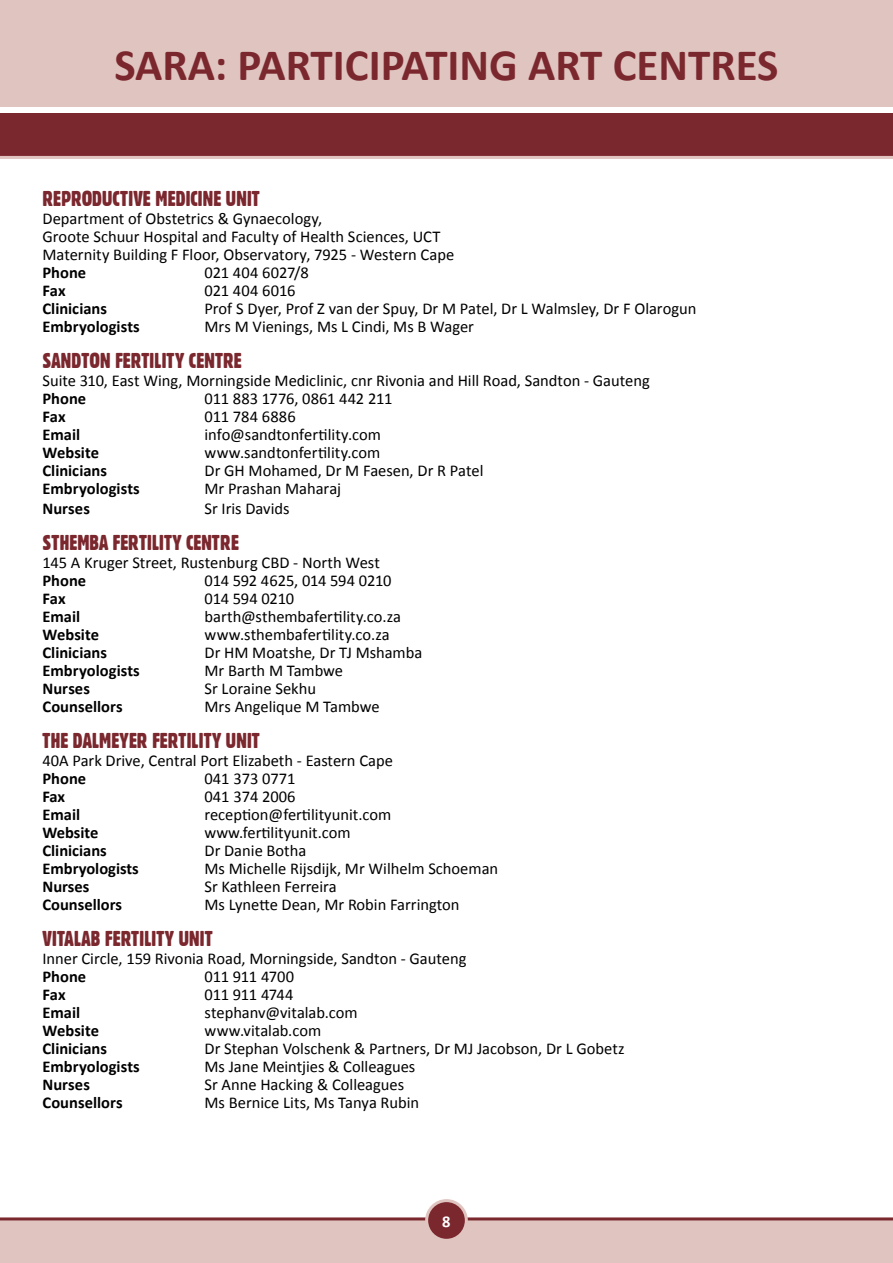
<style>
.page{position:relative;width:893px;height:1263px;background:#fff}
.page>*{position:absolute;margin:0;border:0;box-sizing:border-box;transform-origin:0 0}
.t1{font:700 45px "Calibri";color:#7b272e}
.t2{font:21px "Gothic 821 Condensed BT";color:#7b272e}
.t3{font:16.5px/18px "Calibri";color:#000}
.t4{font:700 16.5px "Calibri";color:#000}
.t5{font:16.5px "Calibri";letter-spacing:-.02em;color:#000}
.t6{font:700 16.5px "Calibri";color:#fff}
</style>
<div class="page">
<div style="left:0;top:1220px;width:893px;height:43px;background:#e0c4c0"></div>
<hr style="left:0;top:1217px;width:893px;height:3px;background:#7b272e">
<div style="left:427px;top:1200px;width:39px;height:40px;background:#7b272e;border-radius:50%"></div>
<div style="left:425px;top:1199px;width:43px;height:43px;border:3px solid #e0c4c0;border-radius:50%"></div>
<div style="left:0;top:113px;width:893px;height:44px;background:#7b272e"></div>
<hr style="left:0;top:156px;width:893px;height:3px;background:#e0c4c0">
<div style="left:0;top:0;width:893px;height:106px;background:#e0c4c0"></div>
<h1 class="t1" style="left:114px;top:37px;width:666px">SARA: PARTICIPATING ART CENTRES</h1>
<p class="t2" style="left:43px;top:186px;width:219px">REPRODUCTIVE MEDICINE UNIT</p>
<p class="t3" style="left:43px;top:210px;width:413px">Department of Obstetrics &amp; Gynaecology,<br>Groote Schuur Hospital and Faculty of Health Sciences, UCT<br>Maternity Building F Floor, Observatory, 7925 - Western Cape</p>
<p class="t4" style="left:43px;top:263px;width:45px">Phone</p>
<p class="t3" style="left:205px;top:264px;width:106px">021 404 6027/8</p>
<p class="t4" style="left:43px;top:281px;width:25px">Fax</p>
<p class="t3" style="left:205px;top:282px;width:92px">021 404 6016</p>
<p class="t4" style="left:43px;top:299px;width:66px">Clinicians</p>
<p class="t3" style="left:205px;top:300px;width:493px">Prof S Dyer, Prof Z van der Spuy, Dr M Patel, Dr L Walmsley, Dr F Olarogun</p>
<p class="t4" style="left:43px;top:317px;width:99px">Embryologists</p>
<p class="t3" style="left:205px;top:318px;width:271px">Mrs M Vienings, Ms L Cindi, Ms B Wager</p>
<p class="t2" style="left:43px;top:348px;width:201px">SANDTON FERTILITY CENTRE</p>
<p class="t3" style="left:43px;top:372px;width:609px">Suite 310, East Wing, Morningside Mediclinic, cnr Rivonia and Hill Road, Sandton - Gauteng</p>
<p class="t4" style="left:43px;top:389px;width:45px">Phone</p>
<p class="t3" style="left:205px;top:390px;width:190px">011 883 1776, 0861 442 211</p>
<p class="t4" style="left:43px;top:407px;width:25px">Fax</p>
<p class="t3" style="left:205px;top:408px;width:93px">011 784 6886</p>
<p class="t4" style="left:43px;top:425px;width:39px">Email</p>
<p class="t3" style="left:205px;top:426px;width:178px">info@sandtonfertility.com</p>
<p class="t4" style="left:43px;top:443px;width:58px">Website</p>
<p class="t3" style="left:205px;top:444px;width:177px">www.sandtonfertility.com</p>
<p class="t4" style="left:43px;top:461px;width:66px">Clinicians</p>
<p class="t3" style="left:205px;top:462px;width:280px">Dr GH Mohamed, Dr M Faesen, Dr R Patel</p>
<p class="t4" style="left:43px;top:479px;width:99px">Embryologists</p>
<p class="t3" style="left:205px;top:480px;width:138px">Mr Prashan Maharaj</p>
<p class="t4" style="left:43px;top:498px;width:49px">Nurses</p>
<p class="t3" style="left:205px;top:500px;width:87px">Sr Iris Davids</p>
<p class="t2" style="left:43px;top:530px;width:198px">STHEMBA FERTILITY CENTRE</p>
<p class="t3" style="left:43px;top:554px;width:339px">145 A Kruger Street, Rustenburg CBD - North West</p>
<p class="t4" style="left:43px;top:570px;width:45px">Phone</p>
<p class="t3" style="left:205px;top:572px;width:189px">014 592 4625, 014 594 0210</p>
<p class="t4" style="left:43px;top:588px;width:25px">Fax</p>
<p class="t3" style="left:205px;top:590px;width:91px">014 594 0210</p>
<p class="t4" style="left:43px;top:606px;width:39px">Email</p>
<p class="t3" style="left:205px;top:608px;width:198px">barth@sthembafertility.co.za</p>
<p class="t4" style="left:43px;top:624px;width:58px">Website</p>
<p class="t3" style="left:205px;top:626px;width:187px">www.sthembafertility.co.za</p>
<p class="t4" style="left:43px;top:642px;width:66px">Clinicians</p>
<p class="t3" style="left:205px;top:644px;width:219px">Dr HM Moatshe, Dr TJ Mshamba</p>
<p class="t4" style="left:43px;top:660px;width:99px">Embryologists</p>
<p class="t3" style="left:205px;top:662px;width:140px">Mr Barth M Tambwe</p>
<p class="t4" style="left:43px;top:678px;width:49px">Nurses</p>
<p class="t3" style="left:205px;top:680px;width:113px">Sr Loraine Sekhu</p>
<p class="t4" style="left:43px;top:696px;width:82px">Counsellors</p>
<p class="t3" style="left:205px;top:698px;width:177px">Mrs Angelique M Tambwe</p>
<p class="t2" style="left:43px;top:728px;width:119px">THE DALMEYER FERTI</p>
<p class="t2" style="left:192px;top:728px;width:44px">LITY UNIT</p>
<p class="t3" style="left:43px;top:752px;width:352px">40A Park Drive, Central Port Elizabeth - Eastern Cape</p>
<p class="t4" style="left:43px;top:768px;width:45px">Phone</p>
<p class="t3" style="left:205px;top:770px;width:93px">041 373 0771</p>
<p class="t4" style="left:43px;top:786px;width:24px">Fax</p>
<p class="t3" style="left:205px;top:788px;width:93px">041 374 2006</p>
<p class="t4" style="left:43px;top:804px;width:39px">Email</p>
<p class="t3" style="left:205px;top:806px;width:188px">reception@fertilityunit.com</p>
<p class="t4" style="left:43px;top:822px;width:57px">Website</p>
<p class="t3" style="left:205px;top:824px;width:148px">www.fertilityunit.com</p>
<p class="t4" style="left:43px;top:840px;width:66px">Clinicians</p>
<p class="t3" style="left:205px;top:842px;width:103px">Dr Danie Botha</p>
<p class="t4" style="left:43px;top:858px;width:98px">Embryologists</p>
<p class="t3" style="left:205px;top:860px;width:295px">Ms Michelle Rijsdijk, Mr Wilhelm Schoeman</p>
<p class="t4" style="left:43px;top:876px;width:48px">Nurses</p>
<p class="t3" style="left:205px;top:878px;width:134px">Sr Kathleen Ferreira</p>
<p class="t4" style="left:43px;top:894px;width:81px">Counsellors</p>
<p class="t3" style="left:205px;top:896px;width:256px">Ms Lynette Dean, Mr Robin Farrington</p>
<p class="t2" style="left:43px;top:926px;width:172px">VITALAB FERTILITY UNIT</p>
<p class="t3" style="left:43px;top:950px;width:425px">Inner Circle, 159 Rivonia Road, Morningside, Sandton - Gauteng</p>
<p class="t4" style="left:43px;top:966px;width:45px">Phone</p>
<p class="t5" style="left:205px;top:966px;width:91px">011 911 4700</p>
<p class="t4" style="left:43px;top:984px;width:25px">Fax</p>
<p class="t5" style="left:205px;top:984px;width:90px">011 911 4744</p>
<p class="t4" style="left:43px;top:1002px;width:39px">Email</p>
<p class="t3" style="left:205px;top:1004px;width:155px">stephanv@vitalab.com</p>
<p class="t4" style="left:43px;top:1020px;width:58px">Website</p>
<p class="t3" style="left:205px;top:1022px;width:118px">www.vitalab.com</p>
<p class="t4" style="left:43px;top:1038px;width:66px">Clinicians</p>
<p class="t3" style="left:205px;top:1040px;width:422px">Dr Stephan Volschenk &amp; Partners, Dr MJ Jacobson, Dr L Gobetz</p>
<p class="t4" style="left:43px;top:1056px;width:99px">Embryologists</p>
<p class="t3" style="left:205px;top:1058px;width:212px">Ms Jane Meintjies &amp; Colleagues</p>
<p class="t4" style="left:43px;top:1074px;width:49px">Nurses</p>
<p class="t3" style="left:205px;top:1076px;width:201px">Sr Anne Hacking &amp; Colleagues</p>
<p class="t4" style="left:43px;top:1092px;width:82px">Counsellors</p>
<p class="t3" style="left:205px;top:1094px;width:216px">Ms Bernice Lits, Ms Tanya Rubin</p>
<p class="t6" style="left:442px;top:1212px;width:10px">8</p>
</div>
